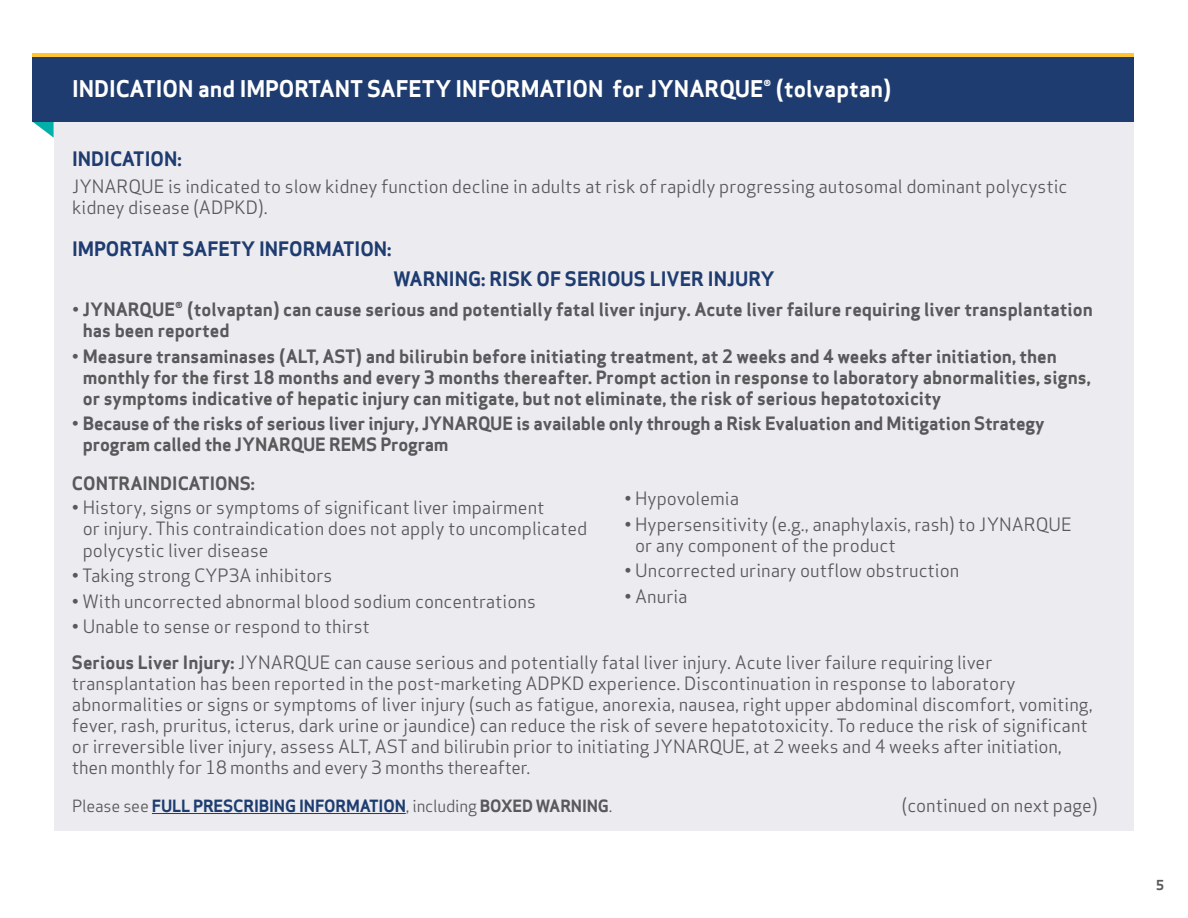
<style>
.page{position:relative;width:1188px;height:918px;background:#fff}
.page>*{position:absolute;margin:0;border:0;box-sizing:border-box;transform-origin:0 0}
.t1{font:700 22.5px "Apex Sans";color:#fff}
.t2{font:700 19.5px "Apex Sans";color:#1e3c70}
.t3{font:18px/21px "Apex Sans";color:#58595b}
.t4{font:700 18px/21px "Apex Sans";color:#58595b}
.t5{font:700 16.5px "Apex Sans";letter-spacing:-.01em;color:#1d3d70}
.t6{font:700 13.5px "Apex Sans";color:#58595b}
.s1{font-size:22.5px}
.s2{font-weight:700}
.s3{font-weight:400;color:#58595b}
.s4{color:#58595b}
</style>
<div class="page">
<div style="left:54px;top:58px;width:1080px;height:772px;background:#ecebf0"></div>
<svg style="left:33px;top:122px;width:21px;height:16px"></svg>
<div style="left:32px;top:56px;width:1102px;height:66px;background:#1e3c70"></div>
<hr style="left:32px;top:53px;width:1102px;height:4px;background:#ffc632">
<hr style="left:152px;top:813px;width:254px;height:1px;background:#1d3d70">
<p class="t1" style="left:72px;top:74px;width:821px">INDICATION and IMPORTANT SAFETY INFORMATION for JYNARQUE® (tolvaptan)</p>
<p class="t2" style="left:72px;top:146px;width:111px">INDICATION:</p>
<p class="t3" style="left:72px;top:175px;width:997px">JYNARQUE is indicated to slow kidney function decline in adults at risk of rapidly progressing autosomal dominant polycystic kidney disease (ADPKD).</p>
<p class="t2" style="left:72px;top:237px;width:321px">IMPORTANT SAFETY INFORMATION:</p>
<p class="t2" style="left:394px;top:267px;width:383px">WARNING: RISK OF SERIOUS LIVER INJURY</p>
<p class="t4" style="left:83px;top:299px;width:1012px;text-indent:-11px">• JYNARQUE<span class="s1">®</span> (tolvaptan) can cause serious and potentially fatal liver injury. Acute liver failure requiring liver transplantation has been reported</p>
<p class="t4" style="left:83px;top:346px;width:1009px;text-indent:-11px">• Measure transaminases (ALT, AST) and bilirubin before initiating treatment, at 2 weeks and 4 weeks after initiation, then monthly for the first 18 months and every 3 months thereafter. Prompt action in response to laboratory abnormalities, signs, or symptoms indicative of hepatic injury can mitigate, but not eliminate, the risk of serious hepatotoxicity</p>
<p class="t4" style="left:83px;top:413px;width:963px;text-indent:-11px">• Because of the risks of serious liver injury, JYNARQUE is available only through a Risk Evaluation and Mitigation Strategy program called the JYNARQUE REMS Program</p>
<p class="t4" style="left:72px;top:473px;width:184px">CONTRAINDICATIONS:</p>
<p class="t3" style="left:83px;top:496px;width:506px;text-indent:-11px">• History, signs or symptoms of significant liver impairment<br>or injury. This contraindication does not apply to uncomplicated polycystic liver disease</p>
<p class="t3" style="left:72px;top:563px;width:262px">• Taking strong CYP3A inhibitors</p>
<p class="t3" style="left:72px;top:589px;width:465px">• With uncorrected abnormal blood sodium concentrations</p>
<p class="t3" style="left:72px;top:607px;width:922px;line-height:36px">• Unable to sense or respond to thirst<br><span class="s2">Serious Liver Injury:</span> JYNARQUE can cause serious and potentially fatal liver injury. Acute liver failure requiring liver</p>
<p class="t3" style="left:72px;top:671px;width:1022px">transplantation has been reported in the post-marketing ADPKD experience. Discontinuation in response to laboratory abnormalities or signs or symptoms of liver injury (such as fatigue, anorexia, nausea, right upper abdominal discomfort, vomiting, fever, rash, pruritus, icterus, dark urine or jaundice) can reduce the risk of severe hepatotoxicity. To reduce the risk of significant or irreversible liver injury, assess ALT, AST and bilirubin prior to initiating JYNARQUE, at 2 weeks and 4 weeks after initiation, then monthly for 18 months and every 3 months thereafter.</p>
<p class="t3" style="left:624px;top:487px;width:116px">• Hypovolemia</p>
<p class="t3" style="left:635px;top:512px;width:438px;text-indent:-11px">• Hypersensitivity (e.g., anaphylaxis, rash) to JYNARQUE or any component of the product</p>
<p class="t3" style="left:624px;top:559px;width:336px">• Uncorrected urinary outflow obstruction</p>
<p class="t3" style="left:624px;top:584px;width:65px">• Anuria</p>
<p class="t5" style="left:72px;top:795px;width:542px"><span class="s3">Please see</span> FULL PRESCRIBING INFORMATION<span class="s3">, including</span> <span class="s4">BOXED WARNING</span><span class="s3">.</span></p>
<p class="t3" style="left:902px;top:793px;width:197px">(continued on next page)</p>
<p class="t6" style="left:1156px;top:876px;width:10px">5</p>
</div>
